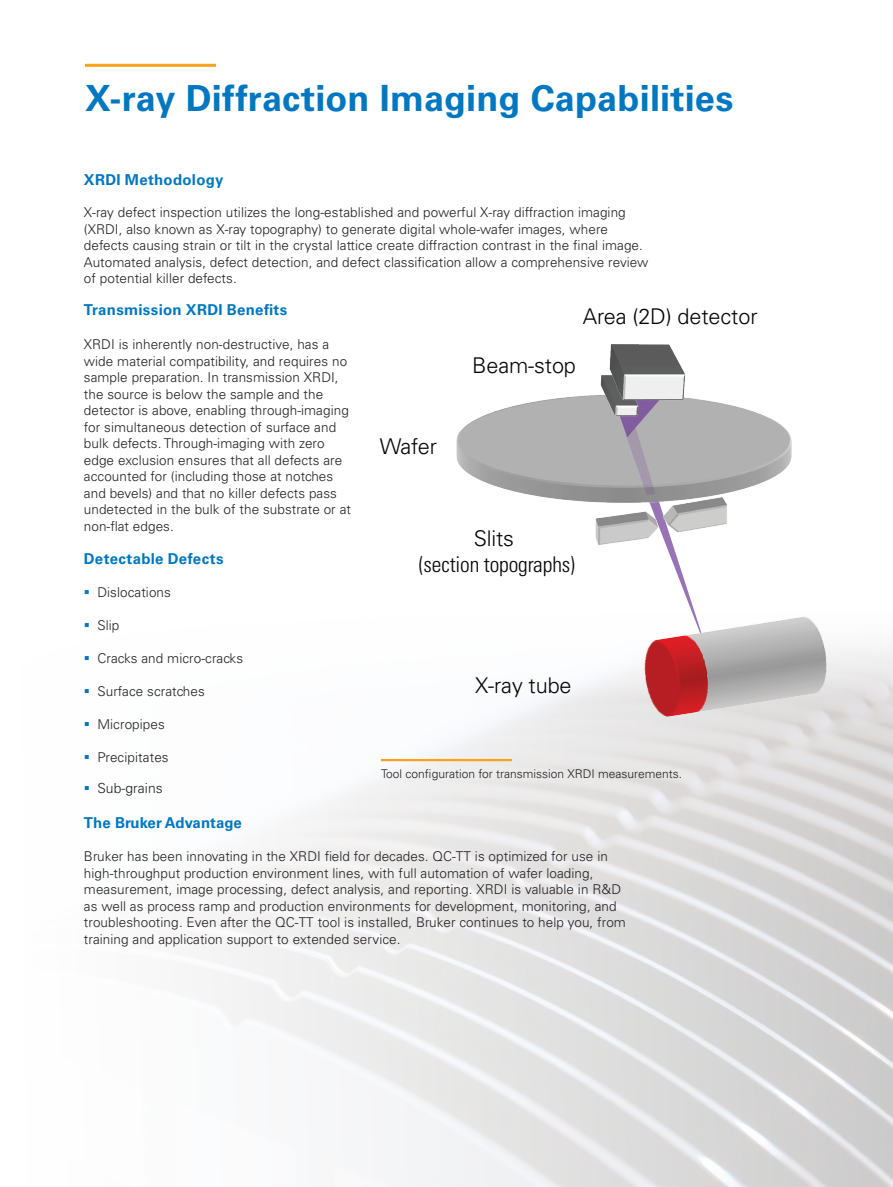
<style>
.page{position:relative;width:893px;height:1187px;background:#fff}
.page>*{position:absolute;margin:0;border:0;box-sizing:border-box;transform-origin:0 0}
.Headline{font:700 36px "Univers LT Std";letter-spacing:.005em;color:#0077c0}
.t1{font:300 21.6px "Univers LT Std";letter-spacing:-.005em;color:#040503}
.t2{font:300 condensed 21.6px/26px "Univers LT Std";letter-spacing:-.005em;color:#040503;text-align:center}
.Subhead{font:700 15px "Univers LT Std";letter-spacing:.015em;color:#0077c0}
._2nd_Subhead{font:700 15px "Univers LT Std";letter-spacing:.02em;color:#0077c0}
.t3{font:300 13.8px "Univers LT Std";letter-spacing:.005em;color:#231f20}
.Body_Copy_9_11{font:300 13.5px/16.5px "Univers LT Std";letter-spacing:.005em;color:#231f20}
.t4{font:300 12px "Univers LT Std";color:#231f20}
.s1{font-stretch:normal}
</style>
<div class="page">
<hr style="left:85px;top:64px;width:131px;height:3px;background:#f9a21c">
<img style="left:596px;top:516px;width:19px;height:29px">
<img style="left:456px;top:395px;width:335px;height:108px">
<svg style="left:615px;top:395px;width:93px;height:259px"></svg>
<img style="left:638px;top:610px;width:197px;height:110px">
<img style="left:637px;top:628px;width:79px;height:92px">
<img style="left:599px;top:375px;width:41px;height:44px">
<img style="left:663px;top:496px;width:64px;height:38px">
<img style="left:607px;top:344px;width:80px;height:58px">
<hr style="left:381px;top:759px;width:131px;height:2px;background:#f9a21c">
<p class="Headline" style="left:85px;top:77px;width:650px">X-ray Diffraction Imaging Capabilities</p>
<p class="Subhead" style="left:84px;top:171px;width:141px">XRDI Methodology</p>
<p class="Body_Copy_9_11" style="left:84px;top:204px;width:566px">X-ray defect inspection utilizes the long-established and powerful X-ray diffraction imaging (XRDI, also known as X-ray topography) to generate digital whole-wafer images, where defects causing strain or tilt in the crystal lattice create diffraction contrast in the final image.<br>Automated analysis, defect detection, and defect classification allow a comprehensive review of potential killer defects.</p>
<p class="Subhead" style="left:84px;top:301px;width:205px">Transmission XRDI Benefits</p>
<p class="Body_Copy_9_11" style="left:84px;top:336px;width:269px">XRDI is inherently non-destructive, has a wide material compatibility, and requires no sample preparation. In transmission XRDI, the source is below the sample and the detector is above, enabling through-imaging for simultaneous detection of surface and bulk defects. Through-imaging with zero edge exclusion ensures that all defects are accounted for (including those at notches and bevels) and that no killer defects pass undetected in the bulk of the substrate or at non-flat edges.</p>
<p class="_2nd_Subhead" style="left:84px;top:549px;width:141px">Detectable Defects</p>
<p class="Body_Copy_9_11" style="left:97px;top:584px;width:75px">Dislocations</p>
<p class="Body_Copy_9_11" style="left:97px;top:617px;width:23px">Slip</p>
<p class="Body_Copy_9_11" style="left:97px;top:650px;width:147px">Cracks and micro-cracks</p>
<p class="Body_Copy_9_11" style="left:97px;top:683px;width:109px">Surface scratches</p>
<p class="Body_Copy_9_11" style="left:97px;top:716px;width:69px">Micropipes</p>
<p class="Body_Copy_9_11" style="left:97px;top:749px;width:73px">Precipitates</p>
<p class="t3" style="left:97px;top:779px;width:67px">Sub-grains</p>
<p class="t1" style="left:583px;top:304px;width:176px">Area (2D) detector</p>
<p class="t1" style="left:380px;top:433px;width:59px">Wafer</p>
<p class="t1" style="left:472px;top:352px;width:106px">Beam-stop</p>
<p class="t2" style="left:419px;top:525px;width:158px"><span class="s1">Slits<br></span>(section topographs)</p>
<p class="t1" style="left:475px;top:672px;width:98px">X-ray tube</p>
<p class="t4" style="left:381px;top:767px;width:303px">Tool configuration for transmission XRDI measurements.</p>
<p class="Subhead" style="left:84px;top:813px;width:159px">The Bruker Advantage</p>
<p class="Body_Copy_9_11" style="left:84px;top:848px;width:543px">Bruker has been innovating in the XRDI field for decades. QC-TT is optimized for use in high-throughput production environment lines, with full automation of wafer loading, measurement, image processing, defect analysis, and reporting. XRDI is valuable in R&amp;D as well as process ramp and production environments for development, monitoring, and troubleshooting. Even after the QC-TT tool is installed, Bruker continues to help you, from training and application support to extended service.</p>
</div>
